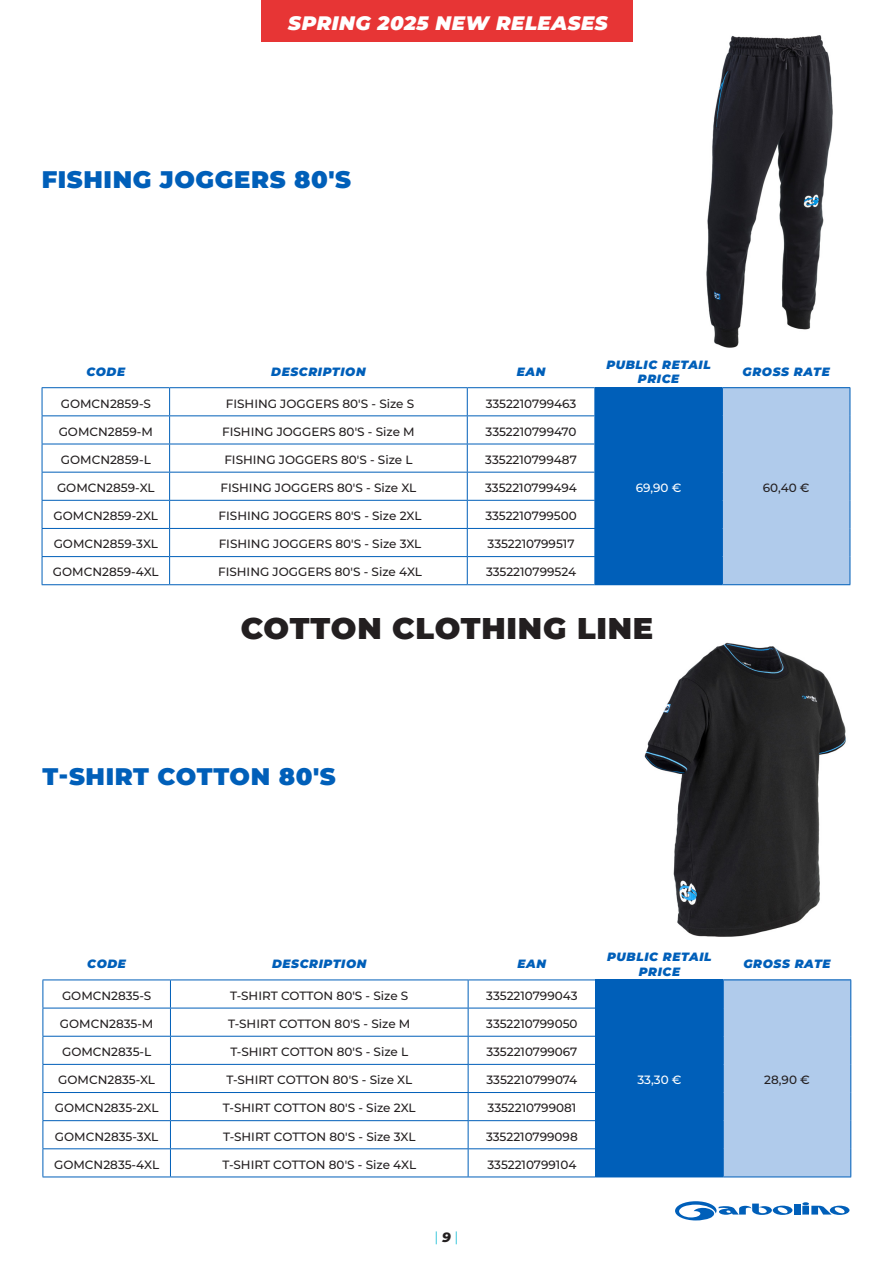
<style>
.page{position:relative;width:893px;height:1263px;background:#fff}
.page>*{position:absolute;margin:0;border:0;box-sizing:border-box;transform-origin:0 0}
.t1{font:900 30px "Montserrat";letter-spacing:.025em;color:#231f20}
.t2{font:900 24px "Montserrat";letter-spacing:.025em;color:#005fb9}
.t3{font:italic 900 19.5px "Montserrat";letter-spacing:.025em;color:#fff}
.t4{font:13.5px "Exo 2";color:#1cbed5}
.t5{font:500 12px "Montserrat";color:#231f20}
.t6{font:italic 900 12px/14.4px "Montserrat";letter-spacing:.05em;color:#005fb9;text-align:center}
.t7{font:500 12px "Montserrat";color:#fff}
.s1{font-family:"Montserrat";font-weight:800;font-style:italic;color:#231f20}
</style>
<div class="page">
<div style="left:794px;top:1203px;width:7px;height:11px;background:#005fb9"></div>
<svg style="left:675px;top:1201px;width:117px;height:19px"></svg>
<svg style="left:802px;top:1202px;width:47px;height:13px"></svg>
<img style="left:644px;top:642px;width:202px;height:295px">
<hr style="left:43px;top:1176px;width:127px;height:1px;background:#005fb9">
<hr style="left:170px;top:1176px;width:298px;height:1px;background:#005fb9">
<hr style="left:468px;top:1176px;width:128px;height:1px;background:#005fb9">
<hr style="left:596px;top:1176px;width:127px;height:1px;background:#005fb9">
<hr style="left:723px;top:1176px;width:128px;height:1px;background:#005fb9">
<svg style="left:43px;top:979px;width:808px;height:197px"></svg>
<img style="left:706px;top:35px;width:127px;height:313px">
<hr style="left:42px;top:584px;width:128px;height:1px;background:#005fb9">
<hr style="left:170px;top:584px;width:297px;height:1px;background:#005fb9">
<hr style="left:467px;top:584px;width:128px;height:1px;background:#005fb9">
<hr style="left:595px;top:584px;width:127px;height:1px;background:#005fb9">
<hr style="left:722px;top:584px;width:128px;height:1px;background:#005fb9">
<svg style="left:42px;top:387px;width:809px;height:197px"></svg>
<div style="left:261px;top:0;width:372px;height:42px;background:#e73535"></div>
<p class="t3" style="left:288px;top:9px;width:321px">SPRING 2025 NEW RELEASES</p>
<p class="t2" style="left:42px;top:161px;width:311px">FISHING JOGGERS 80'S</p>
<p class="t6" style="left:86px;top:364px;width:40px">CODE</p>
<p class="t6" style="left:271px;top:364px;width:96px">DESCRIPTION</p>
<p class="t6" style="left:517px;top:364px;width:30px">EAN</p>
<p class="t6" style="left:606px;top:357px;width:106px">PUBLIC RETAIL<br>PRICE</p>
<p class="t6" style="left:743px;top:364px;width:89px">GROSS RATE</p>
<p class="t5" style="left:61px;top:395px;width:92px">GOMCN2859-S</p>
<p class="t5" style="left:226px;top:395px;width:190px">FISHING JOGGERS 80'S - Size S</p>
<p class="t5" style="left:486px;top:395px;width:92px">3352210799463</p>
<p class="t5" style="left:59px;top:423px;width:96px">GOMCN2859-M</p>
<p class="t5" style="left:222px;top:423px;width:194px">FISHING JOGGERS 80'S - Size M</p>
<p class="t5" style="left:486px;top:423px;width:92px">3352210799470</p>
<p class="t5" style="left:61px;top:451px;width:91px">GOMCN2859-L</p>
<p class="t5" style="left:224px;top:451px;width:190px">FISHING JOGGERS 80'S - Size L</p>
<p class="t5" style="left:485px;top:451px;width:93px">3352210799487</p>
<p class="t5" style="left:57px;top:479px;width:99px">GOMCN2859-XL</p>
<p class="t5" style="left:220px;top:479px;width:197px">FISHING JOGGERS 80'S - Size XL</p>
<p class="t5" style="left:485px;top:479px;width:93px">3352210799494</p>
<p class="t5" style="left:54px;top:507px;width:106px">GOMCN2859-2XL</p>
<p class="t5" style="left:219px;top:507px;width:204px">FISHING JOGGERS 80'S - Size 2XL</p>
<p class="t5" style="left:485px;top:507px;width:93px">3352210799500</p>
<p class="t5" style="left:54px;top:536px;width:106px">GOMCN2859-3XL</p>
<p class="t5" style="left:219px;top:536px;width:204px">FISHING JOGGERS 80'S - Size 3XL</p>
<p class="t5" style="left:488px;top:536px;width:88px">3352210799517</p>
<p class="t5" style="left:53px;top:564px;width:107px">GOMCN2859-4XL</p>
<p class="t5" style="left:218px;top:564px;width:205px">FISHING JOGGERS 80'S - Size 4XL</p>
<p class="t5" style="left:486px;top:564px;width:92px">3352210799524</p>
<p class="t7" style="left:636px;top:479px;width:47px">69,90 €</p>
<p class="t5" style="left:763px;top:479px;width:48px">60,40 €</p>
<p class="t1" style="left:241px;top:605px;width:414px">COTTON CLOTHING LINE</p>
<p class="t2" style="left:43px;top:759px;width:295px">T-SHIRT COTTON 80'S</p>
<p class="t6" style="left:87px;top:956px;width:40px">CODE</p>
<p class="t6" style="left:272px;top:956px;width:96px">DESCRIPTION</p>
<p class="t6" style="left:518px;top:956px;width:30px">EAN</p>
<p class="t6" style="left:607px;top:949px;width:106px">PUBLIC RETAIL<br>PRICE</p>
<p class="t6" style="left:743px;top:956px;width:89px">GROSS RATE</p>
<p class="t5" style="left:62px;top:987px;width:91px">GOMCN2835-S</p>
<p class="t5" style="left:230px;top:987px;width:180px">T-SHIRT COTTON 80'S - Size S</p>
<p class="t5" style="left:486px;top:987px;width:93px">3352210799043</p>
<p class="t5" style="left:60px;top:1015px;width:95px">GOMCN2835-M</p>
<p class="t5" style="left:228px;top:1015px;width:184px">T-SHIRT COTTON 80'S - Size M</p>
<p class="t5" style="left:486px;top:1015px;width:93px">3352210799050</p>
<p class="t5" style="left:62px;top:1043px;width:91px">GOMCN2835-L</p>
<p class="t5" style="left:230px;top:1043px;width:179px">T-SHIRT COTTON 80'S - Size L</p>
<p class="t5" style="left:486px;top:1043px;width:92px">3352210799067</p>
<p class="t5" style="left:58px;top:1071px;width:98px">GOMCN2835-XL</p>
<p class="t5" style="left:226px;top:1071px;width:187px">T-SHIRT COTTON 80'S - Size XL</p>
<p class="t5" style="left:486px;top:1071px;width:92px">3352210799074</p>
<p class="t5" style="left:55px;top:1100px;width:105px">GOMCN2835-2XL</p>
<p class="t5" style="left:223px;top:1100px;width:194px">T-SHIRT COTTON 80'S - Size 2XL</p>
<p class="t5" style="left:488px;top:1100px;width:90px">3352210799081</p>
<p class="t5" style="left:55px;top:1128px;width:105px">GOMCN2835-3XL</p>
<p class="t5" style="left:223px;top:1128px;width:194px">T-SHIRT COTTON 80'S - Size 3XL</p>
<p class="t5" style="left:486px;top:1128px;width:93px">3352210799098</p>
<p class="t5" style="left:54px;top:1156px;width:107px">GOMCN2835-4XL</p>
<p class="t5" style="left:222px;top:1156px;width:195px">T-SHIRT COTTON 80'S - Size 4XL</p>
<p class="t5" style="left:487px;top:1156px;width:90px">3352210799104</p>
<p class="t4" style="left:435px;top:1229px;width:25px">|<span class="s1">9</span>|</p>
<p class="t7" style="left:637px;top:1071px;width:46px">33,30 €</p>
<p class="t5" style="left:764px;top:1071px;width:47px">28,90 €</p>
</div>
